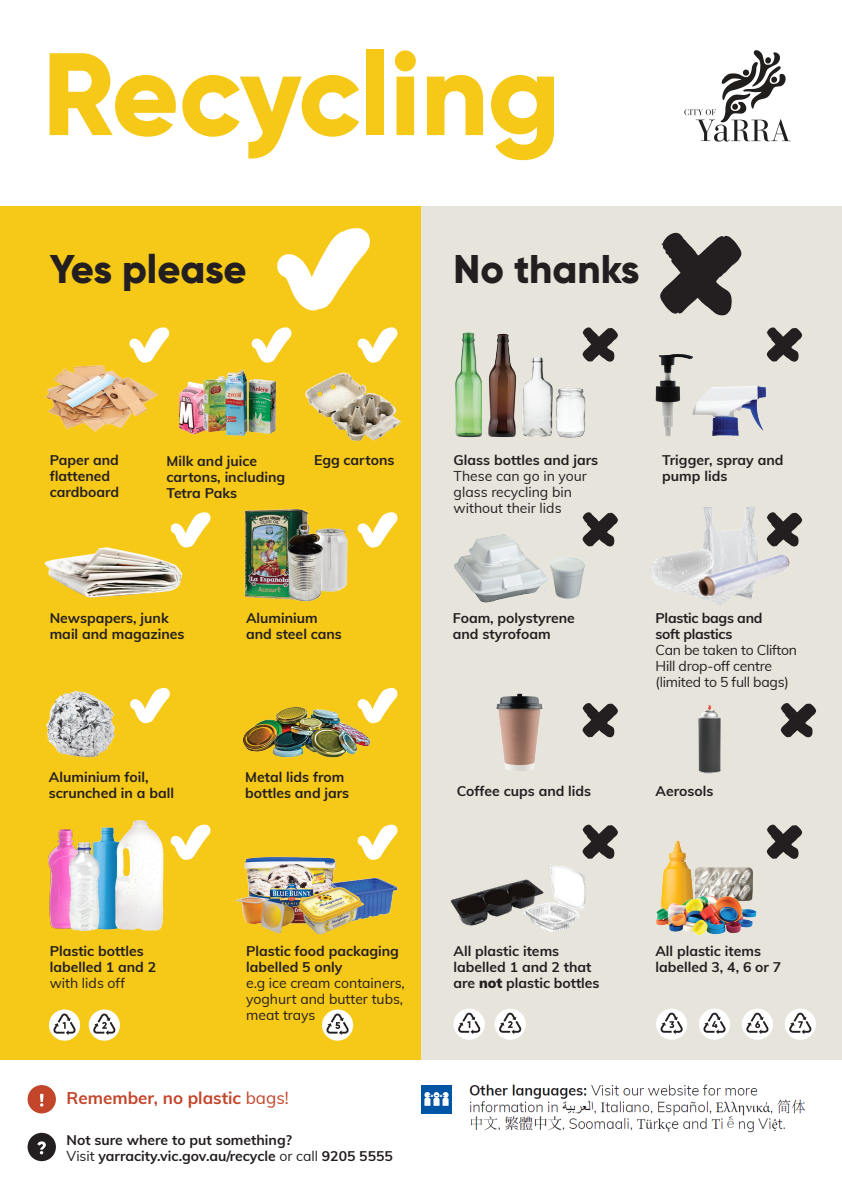
<style>
.page{position:relative;width:842px;height:1191px;background:#fff}
.page>*{position:absolute;margin:0;border:0;box-sizing:border-box;transform-origin:0 0}
.SB_Heading_01{font:800 116.9px "Gilroy";letter-spacing:-.01em;color:#f6c818}
.SB_Yes_No_Gilroy_Black{font:800 40px "Gilroy";letter-spacing:-.005em;color:#231f20}
.SB_Yes_Item_Black{font:700 17px "Muli";color:#c3452a}
.SB_Yes_Item_Black-2{font:700 14px/16px "Muli";color:#231f20}
.SB_Yes_Item_Black-3{font:14px/16px "Muli";color:#231f20}
.SB_Yes_Item_Black-4{font:14px/16px "Muli";letter-spacing:-.02em;color:#231f20}
.s1{font-weight:700}
.s2{font-weight:400}
.s3{font-weight:900}
</style>
<div class="page">
<div style="left:421px;top:206px;width:421px;height:854px;background:#e7e4dc"></div>
<div style="left:0;top:206px;width:421px;height:854px;background:#f6c818"></div>
<img style="left:44px;top:547px;width:139px;height:51px">
<img style="left:45px;top:365px;width:113px;height:67px">
<img style="left:454px;top:534px;width:88px;height:69px">
<img style="left:542px;top:558px;width:44px;height:41px">
<svg style="left:277px;top:228px;width:93px;height:83px"></svg>
<svg style="left:660px;top:232px;width:82px;height:83px"></svg>
<svg style="left:767px;top:327px;width:35px;height:35px"></svg>
<svg style="left:582px;top:512px;width:36px;height:34px"></svg>
<svg style="left:767px;top:512px;width:35px;height:20px"></svg>
<svg style="left:582px;top:327px;width:36px;height:35px"></svg>
<svg style="left:129px;top:327px;width:40px;height:36px"></svg>
<svg style="left:251px;top:327px;width:40px;height:36px"></svg>
<svg style="left:170px;top:512px;width:41px;height:36px"></svg>
<svg style="left:357px;top:824px;width:40px;height:36px"></svg>
<svg style="left:357px;top:512px;width:40px;height:36px"></svg>
<img style="left:557px;top:388px;width:29px;height:50px">
<img style="left:523px;top:357px;width:34px;height:80px">
<img style="left:488px;top:333px;width:29px;height:105px">
<img style="left:455px;top:332px;width:27px;height:106px">
<div style="left:322px;top:1009px;width:31px;height:31px;background:#fff;border-radius:50%"></div>
<svg style="left:326px;top:1013px;width:23px;height:22px"></svg>
<div style="left:49px;top:1009px;width:31px;height:31px;background:#fff;border-radius:50%"></div>
<svg style="left:53px;top:1013px;width:23px;height:22px"></svg>
<div style="left:89px;top:1009px;width:31px;height:31px;background:#fff;border-radius:16px"></div>
<svg style="left:93px;top:1013px;width:23px;height:22px"></svg>
<img style="left:305px;top:372px;width:96px;height:69px">
<svg style="left:357px;top:327px;width:40px;height:36px"></svg>
<svg style="left:182px;top:824px;width:29px;height:36px"></svg>
<svg style="left:582px;top:703px;width:36px;height:34px"></svg>
<svg style="left:781px;top:703px;width:35px;height:34px"></svg>
<img style="left:698px;top:705px;width:23px;height:69px">
<img style="left:655px;top:354px;width:23px;height:83px">
<img style="left:678px;top:340px;width:107px;height:96px">
<div style="left:28px;top:1132px;width:28px;height:29px;background:#231f20;border-radius:50%"></div>
<svg style="left:37px;top:1141px;width:9px;height:13px"></svg>
<div style="left:28px;top:1085px;width:28px;height:28px;background:#c3452a;border-radius:50%"></div>
<svg style="left:40px;top:1093px;width:3px;height:13px"></svg>
<img style="left:103px;top:827px;width:7px;height:103px">
<img style="left:48px;top:827px;width:55px;height:105px">
<img style="left:110px;top:820px;width:72px;height:111px">
<img style="left:244px;top:509px;width:63px;height:90px">
<img style="left:342px;top:529px;width:6px;height:60px">
<img style="left:269px;top:512px;width:73px;height:90px">
<img style="left:703px;top:506px;width:52px;height:26px">
<img style="left:650px;top:553px;width:36px;height:40px">
<img style="left:686px;top:532px;width:113px;height:73px">
<img style="left:496px;top:693px;width:47px;height:78px">
<div style="left:656px;top:1008px;width:31px;height:31px;background:#fff;border-radius:16px"></div>
<svg style="left:660px;top:1012px;width:23px;height:22px"></svg>
<div style="left:742px;top:1008px;width:31px;height:31px;background:#fff;border-radius:16px"></div>
<svg style="left:746px;top:1012px;width:23px;height:22px"></svg>
<div style="left:699px;top:1008px;width:31px;height:31px;background:#fff;border-radius:50%"></div>
<svg style="left:703px;top:1012px;width:23px;height:22px"></svg>
<div style="left:785px;top:1008px;width:31px;height:31px;background:#fff;border-radius:16px"></div>
<svg style="left:789px;top:1012px;width:22px;height:22px"></svg>
<img style="left:244px;top:856px;width:92px;height:34px">
<img style="left:328px;top:874px;width:70px;height:45px">
<img style="left:297px;top:885px;width:68px;height:50px">
<img style="left:235px;top:890px;width:74px;height:45px">
<img style="left:179px;top:389px;width:5px;height:42px">
<img style="left:184px;top:369px;width:93px;height:67px">
<img style="left:46px;top:691px;width:69px;height:67px">
<svg style="left:130px;top:688px;width:40px;height:35px"></svg>
<img style="left:243px;top:707px;width:130px;height:51px">
<svg style="left:357px;top:688px;width:40px;height:35px"></svg>
<svg style="left:582px;top:824px;width:36px;height:35px"></svg>
<svg style="left:767px;top:824px;width:35px;height:35px"></svg>
<img style="left:450px;top:881px;width:70px;height:45px">
<img style="left:520px;top:846px;width:74px;height:87px">
<div style="left:454px;top:1008px;width:31px;height:31px;background:#fff;border-radius:50%"></div>
<svg style="left:458px;top:1012px;width:22px;height:22px"></svg>
<div style="left:495px;top:1008px;width:31px;height:31px;background:#fff;border-radius:16px"></div>
<svg style="left:499px;top:1012px;width:22px;height:22px"></svg>
<img style="left:661px;top:840px;width:32px;height:54px">
<img style="left:694px;top:867px;width:59px;height:27px">
<img style="left:656px;top:894px;width:101px;height:41px">
<img style="left:469px;top:1084px;width:337px;height:49px">
<div style="left:421px;top:1085px;width:31px;height:28px;background:#0155a5"></div>
<svg style="left:424px;top:1092px;width:25px;height:13px"></svg>
<svg style="left:684px;top:50px;width:107px;height:92px"></svg>
<p class="SB_Heading_01" style="left:43px;top:20px;width:519px">Recycling</p>
<p class="SB_Yes_No_Gilroy_Black" style="left:50px;top:243px;width:198px">Yes please</p>
<p class="SB_Yes_No_Gilroy_Black" style="left:454px;top:243px;width:187px">No thanks</p>
<p class="SB_Yes_Item_Black-2" style="left:50px;top:451px;width:71px">Paper and flattened cardboard</p>
<p class="SB_Yes_Item_Black-2" style="left:166px;top:453px;width:120px">Milk and juice cartons, including<br>Tetra Paks</p>
<p class="SB_Yes_Item_Black-2" style="left:314px;top:451px;width:82px">Egg cartons</p>
<p class="SB_Yes_Item_Black-3" style="left:454px;top:451px;width:146px"><span class="s1">Glass bottles and jars<br></span>These can go in your glass recycling bin without their lids</p>
<p class="SB_Yes_Item_Black-2" style="left:662px;top:451px;width:123px">Trigger, spray and pump lids</p>
<p class="SB_Yes_Item_Black-2" style="left:50px;top:609px;width:136px">Newspapers, junk mail and magazines</p>
<p class="SB_Yes_Item_Black-2" style="left:453px;top:609px;width:123px">Foam, polystyrene and styrofoam</p>
<p class="SB_Yes_Item_Black-2" style="left:246px;top:609px;width:97px">Aluminium and steel cans</p>
<p class="SB_Yes_Item_Black-4" style="left:656px;top:609px;width:143px"><span class="s1">Plastic bags and<br>soft plastics<br></span>Can be taken to Clifton<br>Hill drop-off centre (limited to 5 full bags)</p>
<p class="SB_Yes_Item_Black-2" style="left:49px;top:768px;width:127px">Aluminium foil, scrunched in a ball</p>
<p class="SB_Yes_Item_Black-2" style="left:245px;top:768px;width:105px">Metal lids from bottles and jars</p>
<p class="SB_Yes_Item_Black-2" style="left:457px;top:782px;width:136px">Coffee cups and lids</p>
<p class="SB_Yes_Item_Black-2" style="left:656px;top:782px;width:59px">Aerosols</p>
<p class="SB_Yes_Item_Black-2" style="left:50px;top:942px;width:108px">Plastic bottles labelled 1 and 2 <span class="s2">with lids off</span></p>
<p class="SB_Yes_Item_Black-3" style="left:246px;top:942px;width:160px"><span class="s1">Plastic food packaging labelled 5 only<br></span>e.g ice cream containers, yoghurt and butter tubs, meat trays</p>
<p class="SB_Yes_Item_Black" style="left:67px;top:1085px;width:224px">Remember, no plastic <span class="s2">bags!</span></p>
<p class="SB_Yes_Item_Black-2" style="left:67px;top:1131px;width:227px">Not sure where to put something?</p>
<p class="SB_Yes_Item_Black-2" style="left:67px;top:1147px;width:328px"><span class="s2">Visit</span> yarracity.vic.gov.au/recycle <span class="s2">or call</span> 9205 5555</p>
<p class="SB_Yes_Item_Black-2" style="left:454px;top:942px;width:148px">All plastic items labelled 1 and 2 that are <span class="s3">not</span> plastic bottles</p>
<p class="SB_Yes_Item_Black-2" style="left:655px;top:942px;width:127px">All plastic items labelled 3, 4, 6 or 7</p>
</div>
